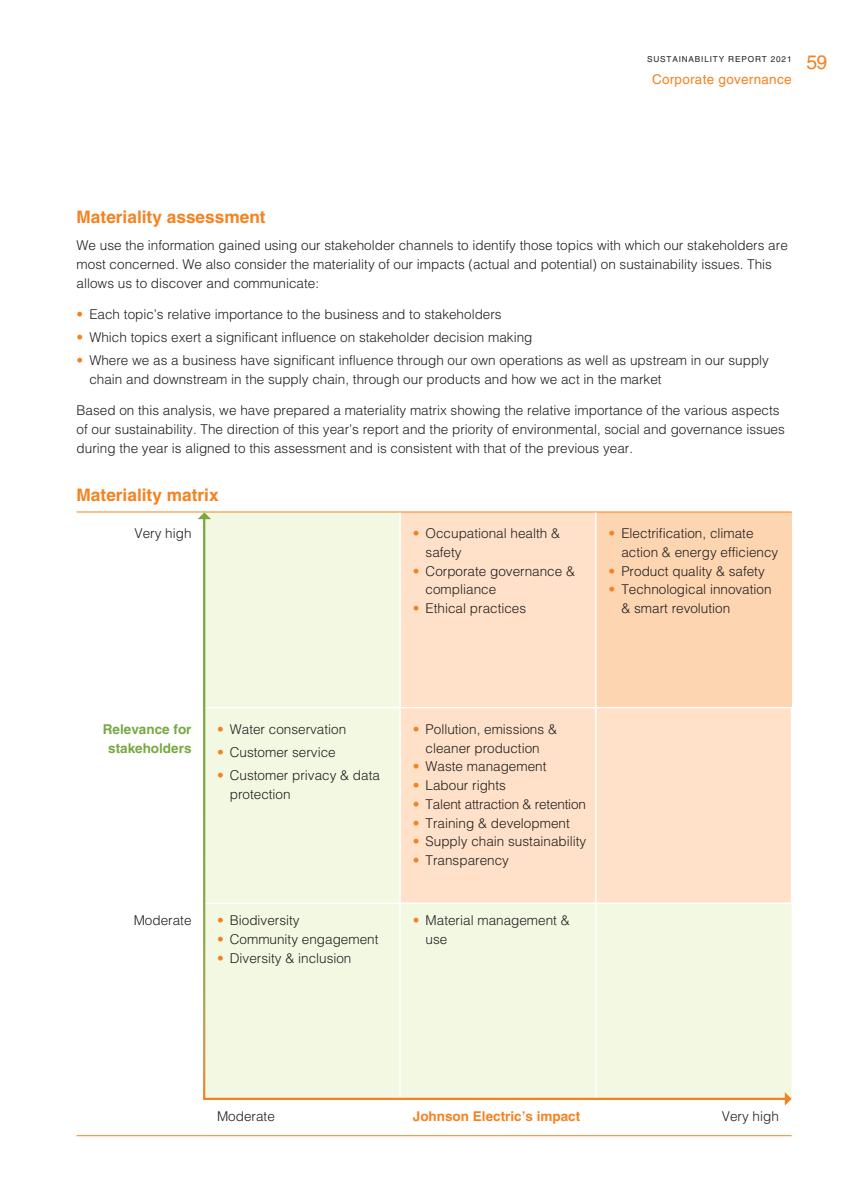
<style>
.page{position:relative;width:864px;height:1191px;background:#fff}
.page>*{position:absolute;margin:0;border:0;box-sizing:border-box;transform-origin:0 0}
.t1{font:19.5px "Helvetica LT Std";color:#f58220}
.t2{font:700 17.25px "Helvetica LT Std";color:#f58220}
.t3{font:300 13.5px/18.8px "Helvetica LT Std";color:#231f20}
.t4{font:700 13.5px/18.8px "Helvetica LT Std";color:#77a942;text-align:center}
.t5{font:700 13.5px "Helvetica LT Std";color:#f58220}
.t6{font:13.5px "Helvetica LT Std";letter-spacing:.02em;color:#f58220}
.t7{font:8.25px "Helvetica LT Std";letter-spacing:.1em;color:#231f20}
.s1{color:#f58220}
</style>
<div class="page">
<div style="left:205px;top:512px;width:586px;height:585px;background:#f3f8e2"></div>
<div style="left:400px;top:512px;width:390px;height:390px;background:#fee1c8"></div>
<div style="left:595px;top:512px;width:196px;height:195px;background:#fdd5b0"></div>
<hr style="left:77px;top:1135px;width:127px;height:1px;background:#f58220">
<hr style="left:204px;top:1135px;width:196px;height:1px;background:#f58220">
<hr style="left:400px;top:1135px;width:195px;height:1px;background:#f58220">
<hr style="left:595px;top:1135px;width:196px;height:1px;background:#f58220">
<hr style="left:77px;top:511px;width:127px;height:1px;background:#f58220">
<hr style="left:204px;top:511px;width:196px;height:1px;background:#f58220">
<hr style="left:400px;top:511px;width:195px;height:1px;background:#f58220">
<hr style="left:595px;top:511px;width:196px;height:1px;background:#f58220">
<hr style="left:204px;top:707px;width:196px;height:1px;background:#fff">
<hr style="left:400px;top:707px;width:195px;height:1px;background:#fff">
<hr style="left:204px;top:902px;width:196px;height:2px;background:#fff">
<hr style="left:400px;top:902px;width:195px;height:2px;background:#fff">
<hr style="left:399px;top:512px;width:1px;height:195px;background:#fff">
<hr style="left:399px;top:708px;width:1px;height:194px;background:#fff">
<hr style="left:399px;top:904px;width:1px;height:195px;background:#fff">
<hr style="left:595px;top:512px;width:1px;height:195px;background:#fff">
<hr style="left:595px;top:904px;width:1px;height:195px;background:#fff">
<hr style="left:595px;top:708px;width:1px;height:194px;background:#fff">
<hr style="left:790px;top:708px;width:2px;height:194px;background:#fff">
<hr style="left:595px;top:902px;width:197px;height:2px;background:#fff">
<hr style="left:595px;top:707px;width:197px;height:1px;background:#fff">
<hr style="left:204px;top:1097px;width:585px;height:3px;background:#f58220">
<svg style="left:197px;top:512px;width:14px;height:7px"></svg>
<svg style="left:784px;top:1092px;width:7px;height:13px"></svg>
<p class="t7" style="left:646px;top:54px;width:146px">SUSTAINABILITY REPORT 2021</p>
<h1 class="t1" style="left:806px;top:51px;width:22px">59</h1>
<p class="t6" style="left:651px;top:71px;width:141px">Corporate governance</p>
<p class="t2" style="left:77px;top:206px;width:190px">Materiality assessment</p>
<p class="t3" style="left:77px;top:236px;width:712px">We use the information gained using our stakeholder channels to identify those topics with which our stakeholders are most concerned. We also consider the materiality of our impacts (actual and potential) on sustainability issues. This allows us to discover and communicate:</p>
<p class="t3" style="left:77px;top:305px;width:426px"><span class="s1">•</span> Each topic’s relative importance to the business and to stakeholders</p>
<p class="t3" style="left:77px;top:328px;width:457px"><span class="s1">•</span> Which topics exert a significant influence on stakeholder decision making</p>
<p class="t3" style="left:89px;top:351px;width:681px;text-indent:-13px"><span class="s1">•</span> Where we as a business have significant influence through our own operations as well as upstream in our supply chain and downstream in the supply chain, through our products and how we act in the market</p>
<p class="t3" style="left:77px;top:401px;width:709px">Based on this analysis, we have prepared a materiality matrix showing the relative importance of the various aspects of our sustainability. The direction of this year’s report and the priority of environmental, social and governance issues during the year is aligned to this assessment and is consistent with that of the previous year.</p>
<p class="t2" style="left:77px;top:485px;width:143px">Materiality matrix</p>
<p class="t3" style="left:134px;top:524px;width:59px">Very high</p>
<p class="t3" style="left:425px;top:524px;width:136px;text-indent:-13px"><span class="s1">•</span> Occupational health &amp; safety</p>
<p class="t3" style="left:425px;top:561px;width:151px;text-indent:-13px"><span class="s1">•</span> Corporate governance &amp; compliance</p>
<p class="t3" style="left:412px;top:599px;width:115px"><span class="s1">•</span> Ethical practices</p>
<p class="t3" style="left:621px;top:524px;width:158px;text-indent:-13px"><span class="s1">•</span> Electrification, climate action &amp; energy efficiency</p>
<p class="t3" style="left:608px;top:561px;width:158px"><span class="s1">•</span> Product quality &amp; safety</p>
<p class="t3" style="left:621px;top:580px;width:152px;text-indent:-13px"><span class="s1">•</span> Technological innovation &amp; smart revolution</p>
<p class="t4" style="left:103px;top:719px;width:90px">Relevance for stakeholders</p>
<p class="t3" style="left:217px;top:719px;width:131px"><span class="s1">•</span> Water conservation</p>
<p class="t3" style="left:217px;top:742px;width:120px"><span class="s1">•</span> Customer service</p>
<p class="t3" style="left:230px;top:765px;width:152px;text-indent:-13px"><span class="s1">•</span> Customer privacy &amp; data protection</p>
<p class="t3" style="left:134px;top:911px;width:59px">Moderate</p>
<p class="t3" style="left:217px;top:911px;width:84px"><span class="s1">•</span> Biodiversity</p>
<p class="t3" style="left:217px;top:929px;width:163px"><span class="s1">•</span> Community engagement</p>
<p class="t3" style="left:217px;top:948px;width:136px"><span class="s1">•</span> Diversity &amp; inclusion</p>
<p class="t3" style="left:412px;top:719px;width:146px;text-align:center"><span class="s1">•</span> Pollution, emissions &amp; cleaner production</p>
<p class="t3" style="left:412px;top:757px;width:135px"><span class="s1">•</span> Waste management</p>
<p class="t3" style="left:412px;top:775px;width:95px"><span class="s1">•</span> Labour rights</p>
<p class="t3" style="left:412px;top:794px;width:174px"><span class="s1">•</span> Talent attraction &amp; retention</p>
<p class="t3" style="left:412px;top:813px;width:158px"><span class="s1">•</span> Training &amp; development</p>
<p class="t3" style="left:412px;top:832px;width:175px"><span class="s1">•</span> Supply chain sustainability</p>
<p class="t3" style="left:412px;top:850px;width:98px"><span class="s1">•</span> Transparency</p>
<p class="t3" style="left:425px;top:911px;width:146px;text-indent:-13px"><span class="s1">•</span> Material management &amp; use</p>
<p class="t3" style="left:217px;top:1106px;width:59px">Moderate</p>
<p class="t5" style="left:412px;top:1107px;width:169px">Johnson Electric’s impact</p>
<p class="t3" style="left:721px;top:1106px;width:59px">Very high</p>
</div>
